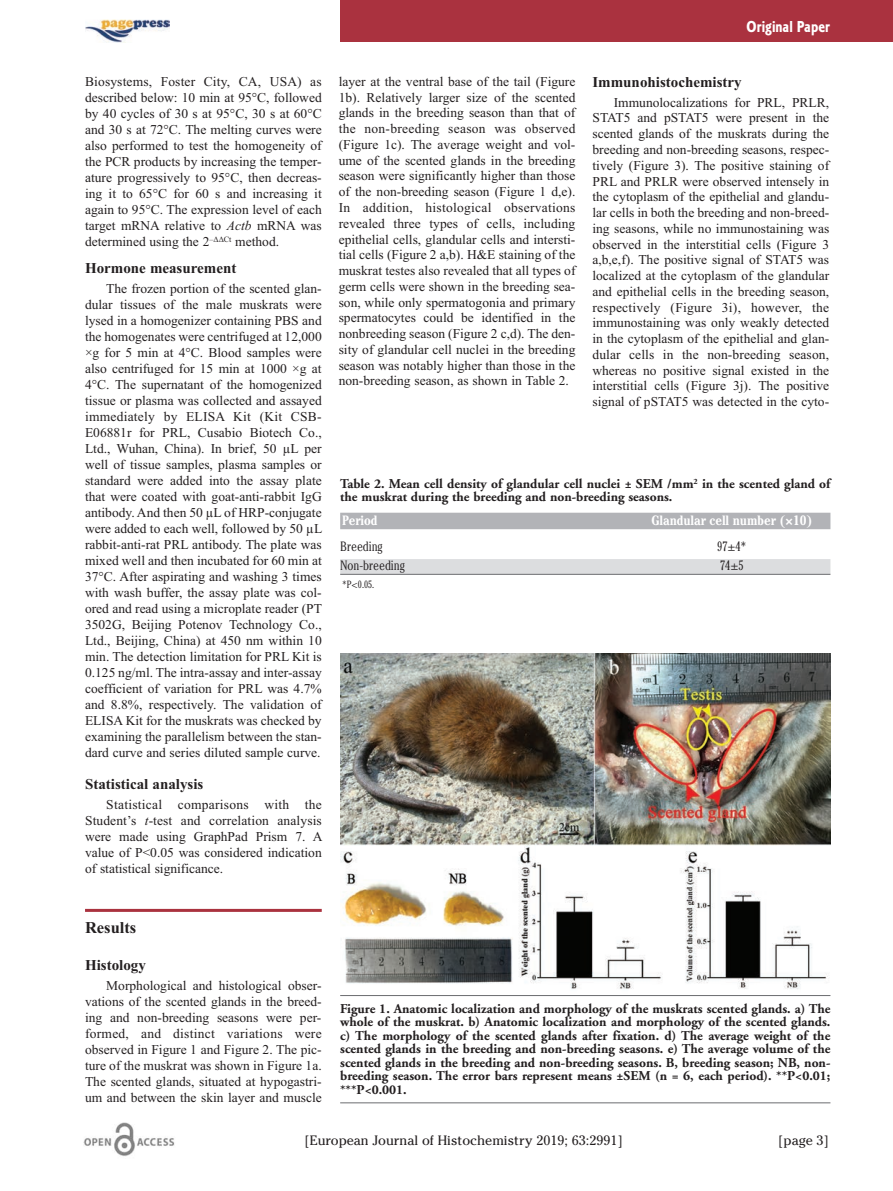
<style>
.page{position:relative;width:893px;height:1191px;background:#fff}
.page>*{position:absolute;margin:0;border:0;box-sizing:border-box;transform-origin:0 0}
.t1{font:16.5px "Corinthian Bold Condensed Plain";color:#fff}
.t2{font:700 16.5px "Times New Roman";color:#231f20}
.t3{font:700 15px "Times New Roman";color:#231f20}
.t4{font:13.5px/16px "Times New Roman";color:#231f20;text-align:justify}
.t5{font:700 13.5px/13.5px "Adobe Garamond";color:#231f20}
.t6{font:13.5px "Cheltenham";color:#231f20}
.t7{font:700 condensed 13.5px "Cheltenham";letter-spacing:-.01em;color:#fff}
.t8{font:300 condensed 13.5px "Cheltenham";letter-spacing:-.01em;color:#231f20}
.t9{font:300 condensed 10.5px "Cheltenham";color:#231f20}
.s1{font-style:italic}
</style>
<div class="page">
<div style="left:340px;top:0;width:553px;height:42px;background:#aa323f"></div>
<hr style="left:85px;top:909px;width:237px;height:3px;background:#aa323f">
<img style="left:85px;top:19px;width:84px;height:24px">
<div style="left:340px;top:513px;width:490px;height:16px;background:#b2b3b7"></div>
<div style="left:340px;top:559px;width:490px;height:15px;background:#dcdddf"></div>
<hr style="left:340px;top:574px;width:490px;height:1px;background:#6c6d70">
<hr style="left:340px;top:995px;width:490px;height:1px;background:#6c6d70">
<hr style="left:340px;top:1102px;width:490px;height:1px;background:#6c6d70">
<img style="left:340px;top:653px;width:490px;height:336px">
<img style="left:83px;top:1123px;width:92px;height:34px">
<p class="t1" style="left:747px;top:21px;width:85px">Original Paper</p>
<p class="t4" style="left:85px;top:73px;width:238px">Biosystems, Foster City, CA, USA) as described below: 10 min at 95°C, followed by 40 cycles of 30 s at 95°C, 30 s at 60°C and 30 s at 72°C. The melting curves were also performed to test the homogeneity of the PCR products by increasing the temper&shy;ature progressively to 95°C, then decreas&shy;ing it to 65°C for 60 s and increasing it again to 95°C. The expression level of each target mRNA relative to <span class="s1">Actb</span> mRNA was determined using the 2<sup>–ΔΔCt</sup> method.</p>
<p class="t3" style="left:85px;top:259px;width:153px">Hormone measurement</p>
<p class="t4" style="left:85px;top:281px;width:239px;text-indent:21px">The frozen portion of the scented glan&shy;dular tissues of the male muskrats were lysed in a homogenizer containing PBS and the homogenates were centrifuged at 12,000 ×g for 5 min at 4°C. Blood samples were also centrifuged for 15 min at 1000 ×g at 4°C. The supernatant of the homogenized tissue or plasma was collected and assayed immediately by ELISA Kit (Kit CSB-E06881r for PRL, Cusabio Biotech Co., Ltd., Wuhan, China). In brief, 50 µL per well of tissue samples, plasma samples or standard were added into the assay plate that were coated with goat-anti-rabbit IgG antibody. And then 50 µL of HRP-conjugate were added to each well, followed by 50 µL rabbit-anti-rat PRL antibody. The plate was mixed well and then incubated for 60 min at 37°C. After aspirating and washing 3 times with wash buffer, the assay plate was col&shy;ored and read using a microplate reader (PT 3502G, Beijing Potenov Technology Co., Ltd., Beijing, China) at 450 nm within 10 min. The detection limitation for PRL Kit is 0.125 ng/ml. The intra-assay and inter-assay coefficient of variation for PRL was 4.7% and 8.8%, respectively. The validation of ELISA Kit for the muskrats was checked by examining the parallelism between the stan&shy;dard curve and series diluted sample curve.</p>
<p class="t3" style="left:85px;top:774px;width:120px">Statistical analysis</p>
<p class="t4" style="left:85px;top:796px;width:239px;text-indent:21px">Statistical comparisons with the Student’s <span class="s1">t</span>-test and correlation analysis were made using GraphPad Prism 7. A value of P&lt;0.05 was considered indication of statistical significance.</p>
<p class="t4" style="left:339px;top:73px;width:238px">layer at the ventral base of the tail (Figure 1b). Relatively larger size of the scented glands in the breeding season than that of the non-breeding season was observed (Figure 1c). The average weight and vol&shy;ume of the scented glands in the breeding season were significantly higher than those of the non-breeding season (Figure 1 d,e).<br>In addition, histological observations revealed three types of cells, including epithelial cells, glandular cells and intersti&shy;tial cells (Figure 2 a,b). H&amp;E staining of the muskrat testes also revealed that all types of germ cells were shown in the breeding sea&shy;son, while only spermatogonia and primary spermatocytes could be identified in the nonbreeding season (Figure 2 c,d). The den&shy;sity of glandular cell nuclei in the breeding season was notably higher than those in the non-breeding season, as shown in Table 2.</p>
<p class="t3" style="left:592px;top:73px;width:151px">Immunohistochemistry</p>
<p class="t4" style="left:592px;top:94px;width:238px;text-indent:21px">Immunolocalizations for PRL, PRLR, STAT5 and pSTAT5 were present in the scented glands of the muskrats during the breeding and non-breeding seasons, respec&shy;tively (Figure 3). The positive staining of PRL and PRLR were observed intensely in the cytoplasm of the epithelial and glandu&shy;lar cells in both the breeding and non-breed&shy;ing seasons, while no immunostaining was observed in the interstitial cells (Figure 3 a,b,e,f). The positive signal of STAT5 was localized at the cytoplasm of the glandular and epithelial cells in the breeding season, respectively (Figure 3i), however, the immunostaining was only weakly detected in the cytoplasm of the epithelial and glan&shy;dular cells in the non-breeding season, whereas no positive signal existed in the interstitial cells (Figure 3j). The positive signal of pSTAT5 was detected in the cyto-</p>
<p class="t5" style="left:340px;top:478px;width:492px">Table 2. Mean cell density of glandular cell nuclei ± SEM /mm<sup>2</sup> in the scented gland of the muskrat during the breeding and non-breeding seasons.</p>
<p class="t7" style="left:342px;top:515px;width:37px">Period</p>
<p class="t7" style="left:651px;top:515px;width:162px">Glandular cell number (×10)</p>
<p class="t8" style="left:340px;top:541px;width:44px">Breeding</p>
<p class="t8" style="left:717px;top:541px;width:31px">97±4*</p>
<p class="t8" style="left:340px;top:560px;width:66px">Non-breeding</p>
<p class="t8" style="left:720px;top:560px;width:25px">74±5</p>
<p class="t9" style="left:342px;top:580px;width:33px">*P&lt;0.05.</p>
<p class="t2" style="left:85px;top:917px;width:53px">Results</p>
<p class="t3" style="left:85px;top:956px;width:62px">Histology</p>
<p class="t4" style="left:85px;top:977px;width:238px;text-indent:21px">Morphological and histological obser&shy;vations of the scented glands in the breed&shy;ing and non-breeding seasons were per&shy;formed, and distinct variations were observed in Figure 1 and Figure 2. The pic&shy;ture of the muskrat was shown in Figure 1a.<br>The scented glands, situated at hypogastri&shy;um and between the skin layer and muscle</p>
<p class="t5" style="left:340px;top:1003px;width:492px;text-align:justify">Figure 1. Anatomic localization and morphology of the muskrats scented glands. a) The whole of the muskrat. b) Anatomic localization and morphology of the scented glands. c) The morphology of the scented glands after fixation. d) The average weight of the scented glands in the breeding and non-breeding seasons. e) The average volume of the scented glands in the breeding and non-breeding seasons. B, breeding season; NB, non&shy;breeding season. The error bars represent means ±SEM (n = 6, each period). **P&lt;0.01; ***P&lt;0.001.</p>
<p class="t6" style="left:304px;top:1132px;width:320px">[European Journal of Histochemistry 2019; 63:2991]</p>
<p class="t6" style="left:778px;top:1132px;width:52px">[page 3]</p>
</div>
